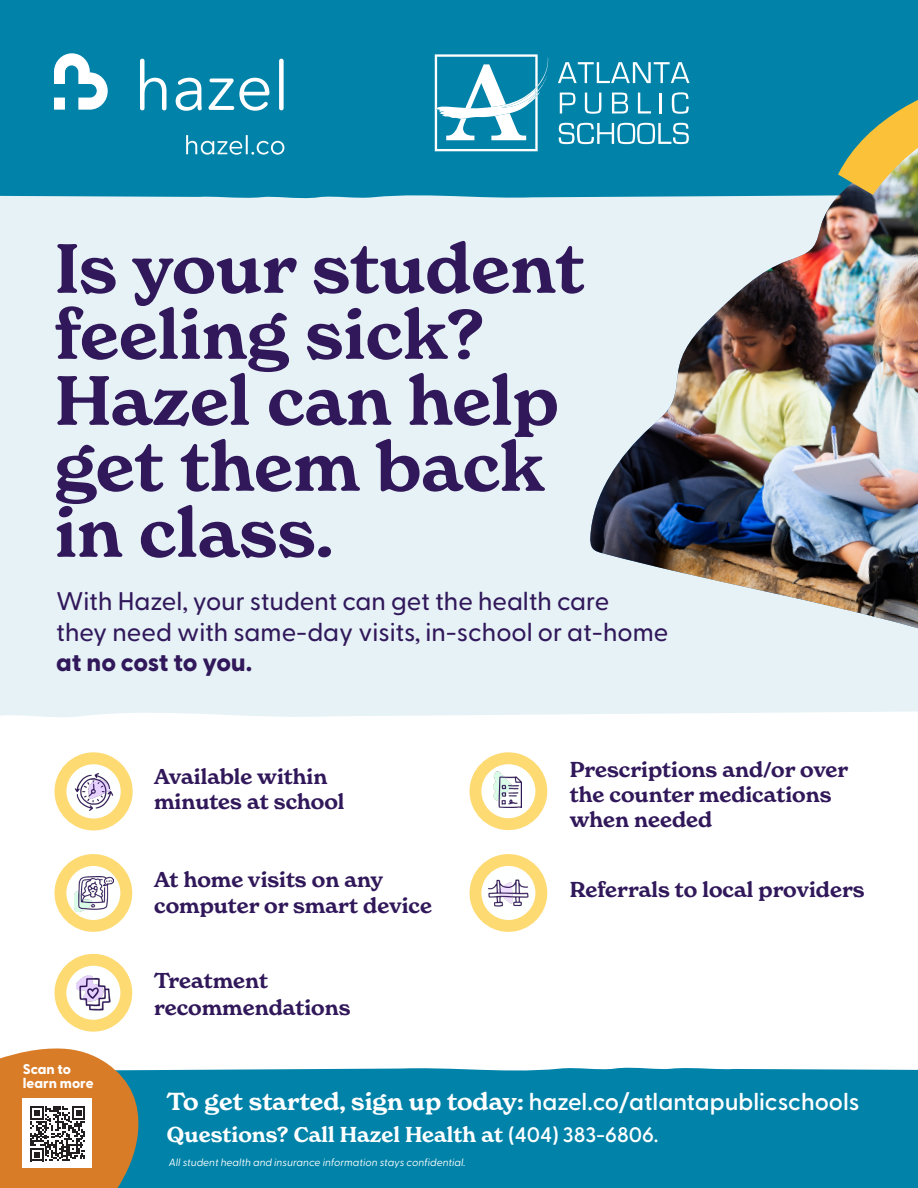
<style>
.page{position:relative;width:918px;height:1188px;background:#fff}
.page>*{position:absolute;margin:0;border:0;box-sizing:border-box;transform-origin:0 0}
.t1{font:600 68.25px/66px "New Spirit";color:#31185a}
.t2{font:500 25.5px/30.6px "Greycliff CF";color:#31185a}
.t3{font:600 24px "Greycliff CF";color:#fff}
.t4{font:600 21px/25.2px "New Spirit";color:#31185a}
.t5{font:600 21px "New Spirit";color:#fff}
.t6{font:800 14.25px/14.2px "Greycliff CF";color:#fff}
.t7{font:italic 10.5px "Greycliff CF";color:#fff}
.s1{font-weight:800}
.s2{font-family:"New Spirit"}
.s3{font-family:"Greycliff CF"}
</style>
<div class="page">
<div style="left:0;top:199px;width:918px;height:518px;background:#e6f2f6"></div>
<div style="left:0;top:0;width:918px;height:199px;background:#0183a9"></div>
<svg style="left:54px;top:53px;width:54px;height:57px"></svg>
<svg style="left:140px;top:59px;width:144px;height:52px"></svg>
<svg style="left:186px;top:135px;width:98px;height:20px;background:#3a9ebc"></svg>
<div style="left:141px;top:1067px;width:777px;height:121px;background:#0183a9"></div>
<svg style="left:0;top:1048px;width:141px;height:140px"></svg>
<svg style="left:558px;top:62px;width:132px;height:21px"></svg>
<svg style="left:560px;top:93px;width:15px;height:21px"></svg>
<svg style="left:585px;top:93px;width:16px;height:21px"></svg>
<svg style="left:612px;top:93px;width:16px;height:21px"></svg>
<svg style="left:638px;top:93px;width:13px;height:21px"></svg>
<hr style="left:660px;top:93px;width:2px;height:21px;background:#fff">
<svg style="left:672px;top:92px;width:17px;height:22px"></svg>
<svg style="left:559px;top:123px;width:31px;height:21px"></svg>
<svg style="left:435px;top:54px;width:113px;height:97px"></svg>
<svg style="left:590px;top:122px;width:328px;height:580px;background:#d3e8ef"></svg>
<img style="left:590px;top:132px;width:328px;height:496px">
<svg style="left:838px;top:83px;width:80px;height:112px;background:#7fa275"></svg>
<div style="left:55px;top:854px;width:77px;height:78px;background:#feda72;border-radius:50%"></div>
<div style="left:66px;top:866px;width:54px;height:54px;background:#feffff;border-radius:50%"></div>
<img style="left:75px;top:876px;width:39px;height:35px">
<div style="left:55px;top:752px;width:78px;height:78px;background:#feda72;border-radius:50%"></div>
<svg style="left:66px;top:764px;width:55px;height:55px"></svg>
<img style="left:69px;top:763px;width:54px;height:54px">
<div style="left:55px;top:954px;width:77px;height:78px;background:#feda72;border-radius:50%"></div>
<div style="left:66px;top:966px;width:54px;height:54px;background:#feffff;border-radius:50%"></div>
<img style="left:71px;top:971px;width:45px;height:45px">
<div style="left:470px;top:854px;width:77px;height:78px;background:#feda72;border-radius:50%"></div>
<div style="left:481px;top:866px;width:54px;height:54px;background:#feffff;border-radius:50%"></div>
<img style="left:481px;top:875px;width:52px;height:37px">
<div style="left:470px;top:752px;width:77px;height:78px;background:#feda72;border-radius:50%"></div>
<div style="left:481px;top:764px;width:54px;height:54px;background:#feffff;border-radius:50%"></div>
<img style="left:487px;top:769px;width:34px;height:38px">
<p class="t1" style="left:55px;top:235px;width:532px">Is your student feeling sick?<br>Hazel can help get them back in class.</p>
<p class="t2" style="left:56px;top:584px;width:614px">With Hazel, your student can get the health care<br>they need with same-day visits, in-school or at-home <span class="s1">at no cost to you.</span></p>
<p class="t6" style="left:23px;top:1061px;width:72px">Scan to learn more</p>
<p class="t4" style="left:154px;top:764px;width:192px">Available within minutes at school</p>
<p class="t4" style="left:154px;top:867px;width:279px">At home visits on any computer or smart device</p>
<p class="t4" style="left:154px;top:967px;width:198px;line-height:27px">Treatment recommendations</p>
<p class="t4" style="left:570px;top:757px;width:280px">Prescriptions and/or over the counter medications when needed</p>
<p class="t4" style="left:570px;top:877px;width:296px">Referrals to local providers</p>
<p class="t3" style="left:167px;top:1084px;width:694px"><span class="s2">To get started, sign up today:</span> hazel.co/atlantapublicschools</p>
<p class="t5" style="left:167px;top:1121px;width:493px">Questions? Call Hazel Health at <span class="s3">(404) 383-6806.</span></p>
<p class="t7" style="left:169px;top:1155px;width:298px">All student health and insurance information stays confidential.</p>
</div>
